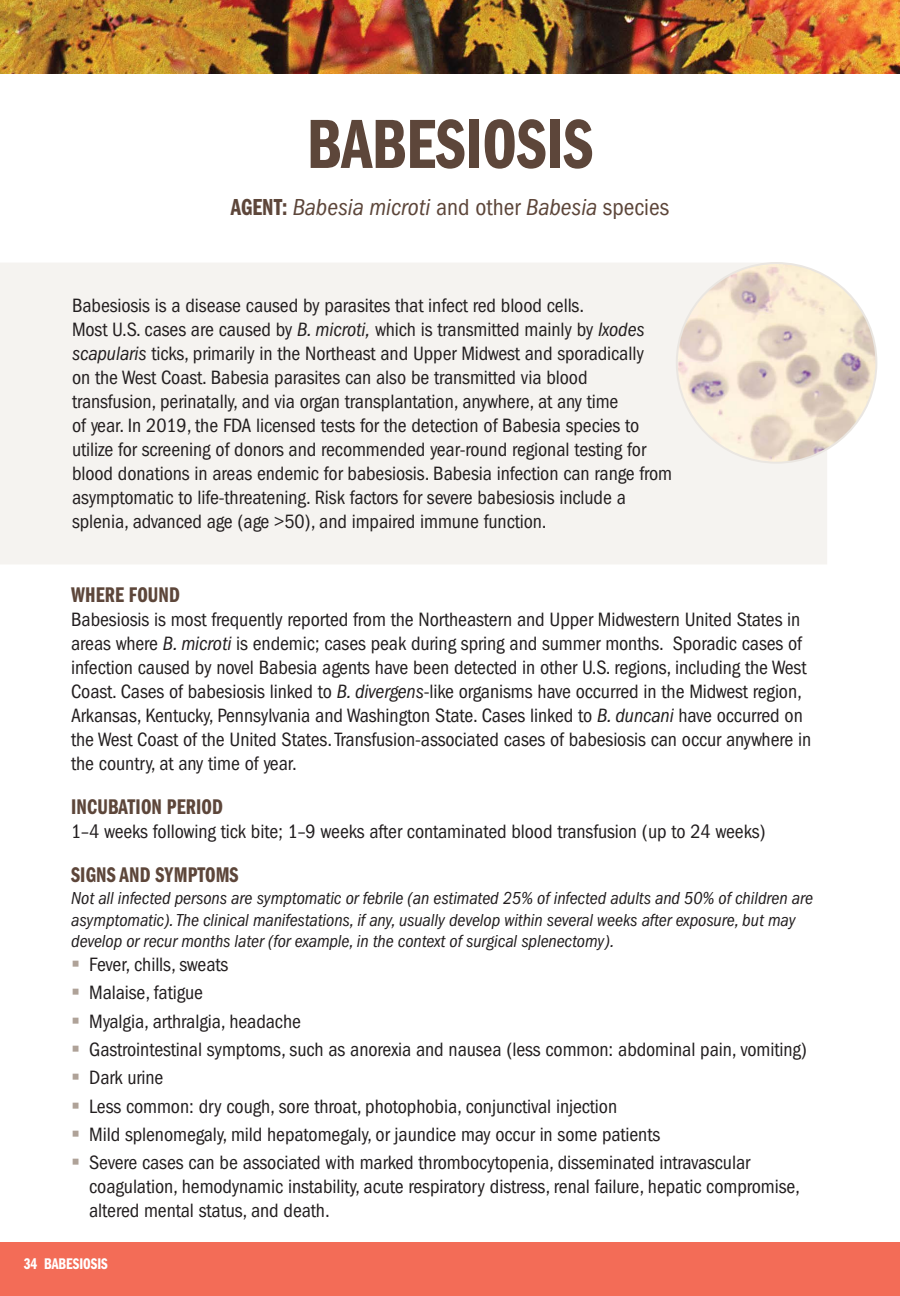
<style>
.page{position:relative;width:900px;height:1296px;background:#fff}
.page>*{position:absolute;margin:0;border:0;box-sizing:border-box;transform-origin:0 0}
.t1{font:72px "ITC Franklin Gothic Std Dm Cp";color:#5d463a}
.H3_12_pt{font:italic condensed 24px "ITC Franklin Gothic Std";color:#5d463a}
.H4_all_caps{font:22px "ITC Franklin Gothic Std Dm Cp";letter-spacing:.005em;color:#5d463a}
.body_10_pt{font:condensed 20px/24px "ITC Franklin Gothic Std";letter-spacing:-.005em;color:#231f20}
.body_10_pt-2{font:italic condensed 18px/21.6px "ITC Franklin Gothic Std";letter-spacing:-.005em;color:#231f20}
.t2{font:16px "ITC Franklin Gothic Std Dm Cp";color:#fff}
.s1{font-family:"ITC Franklin Gothic Std Dm Cp";font-style:normal;font-stretch:normal}
.s2{font-style:normal}
.s3{font-style:italic}
.s4{color:#afa298}
</style>
<div class="page">
<img style="left:0;top:0;width:900px;height:73px">
<div style="left:0;top:1243px;width:900px;height:53px;background:#f36c57"></div>
<div style="left:0;top:263px;width:827px;height:301px;background:#f5f3f0"></div>
<img style="left:677px;top:263px;width:199px;height:200px;border-radius:100px">
<h2 class="t1" style="left:307px;top:105px;width:287px">BABESIOSIS</h2>
<h3 class="H3_12_pt" style="left:231px;top:193px;width:440px"><span class="s1">AGENT:</span> Babesia microti <span class="s2">and other</span> Babesia <span class="s2">species</span></h3>
<p class="body_10_pt" style="left:72px;top:294px;width:602px">Babesiosis is a disease caused by parasites that infect red blood cells.<br>Most U.S. cases are caused by <span class="s3">B. microti,</span> which is transmitted mainly by <span class="s3">Ixodes scapularis</span> ticks, primarily in the Northeast and Upper Midwest and sporadically<br>on the West Coast. Babesia parasites can also be transmitted via blood transfusion, perinatally, and via organ transplantation, anywhere, at any time<br>of year. In 2019, the FDA licensed tests for the detection of Babesia species to utilize for screening of donors and recommended year-round regional testing for blood donations in areas endemic for babesiosis. Babesia infection can range from asymptomatic to life-threatening. Risk factors for severe babesiosis include a splenia, advanced age (age &gt;50), and impaired immune function.</p>
<h4 class="H4_all_caps" style="left:71px;top:582px;width:110px">WHERE FOUND</h4>
<p class="body_10_pt" style="left:71px;top:607px;width:742px">Babesiosis is most frequently reported from the Northeastern and Upper Midwestern United States in areas where <span class="s3">B. microti</span> is endemic; cases peak during spring and summer months. Sporadic cases of infection caused by novel Babesia agents have been detected in other U.S. regions, including the West Coast. Cases of babesiosis linked to <span class="s3">B. divergens</span>-like organisms have occurred in the Midwest region, Arkansas, Kentucky, Pennsylvania and Washington State. Cases linked to <span class="s3">B. duncani</span> have occurred on the West Coast of the United States. Transfusion-associated cases of babesiosis can occur anywhere in the country, at any time of year.</p>
<h4 class="H4_all_caps" style="left:71px;top:795px;width:153px">INCUBATION PERIOD</h4>
<p class="body_10_pt" style="left:71px;top:819px;width:696px">1–4 weeks following tick bite; 1–9 weeks after contaminated blood transfusion (up to 24 weeks)</p>
<h4 class="H4_all_caps" style="left:71px;top:863px;width:169px">SIGNS AND SYMPTOMS</h4>
<p class="body_10_pt-2" style="left:71px;top:887px;width:744px">Not all infected persons are symptomatic or febrile (an estimated 25% of infected adults and 50% of children are asymptomatic). The clinical manifestations, if any, usually develop within several weeks after exposure, but may develop or recur months later (for example, in the context of surgical splenectomy).</p>
<p class="body_10_pt" style="left:71px;top:953px;width:159px"><span class="s4">▪</span> Fever, chills, sweats</p>
<p class="body_10_pt" style="left:71px;top:981px;width:133px"><span class="s4">▪</span> Malaise, fatigue</p>
<p class="body_10_pt" style="left:71px;top:1009px;width:231px"><span class="s4">▪</span> Myalgia, arthralgia, headache</p>
<p class="body_10_pt" style="left:71px;top:1038px;width:737px"><span class="s4">▪</span> Gastrointestinal symptoms, such as anorexia and nausea (less common: abdominal pain, vomiting)</p>
<p class="body_10_pt" style="left:71px;top:1066px;width:94px"><span class="s4">▪</span> Dark urine</p>
<p class="body_10_pt" style="left:71px;top:1094px;width:548px"><span class="s4">▪</span> Less common: dry cough, sore throat, photophobia, conjunctival injection</p>
<p class="body_10_pt" style="left:71px;top:1123px;width:591px"><span class="s4">▪</span> Mild splenomegaly, mild hepatomegaly, or jaundice may occur in some patients</p>
<p class="body_10_pt" style="left:89px;top:1151px;width:712px;text-indent:-18px"><span class="s4">▪</span> Severe cases can be associated with marked thrombocytopenia, disseminated intravascular coagulation, hemodynamic instability, acute respiratory distress, renal failure, hepatic compromise, altered mental status, and death.</p>
<p class="t2" style="left:24px;top:1255px;width:85px">34 BABESIOSIS</p>
</div>
